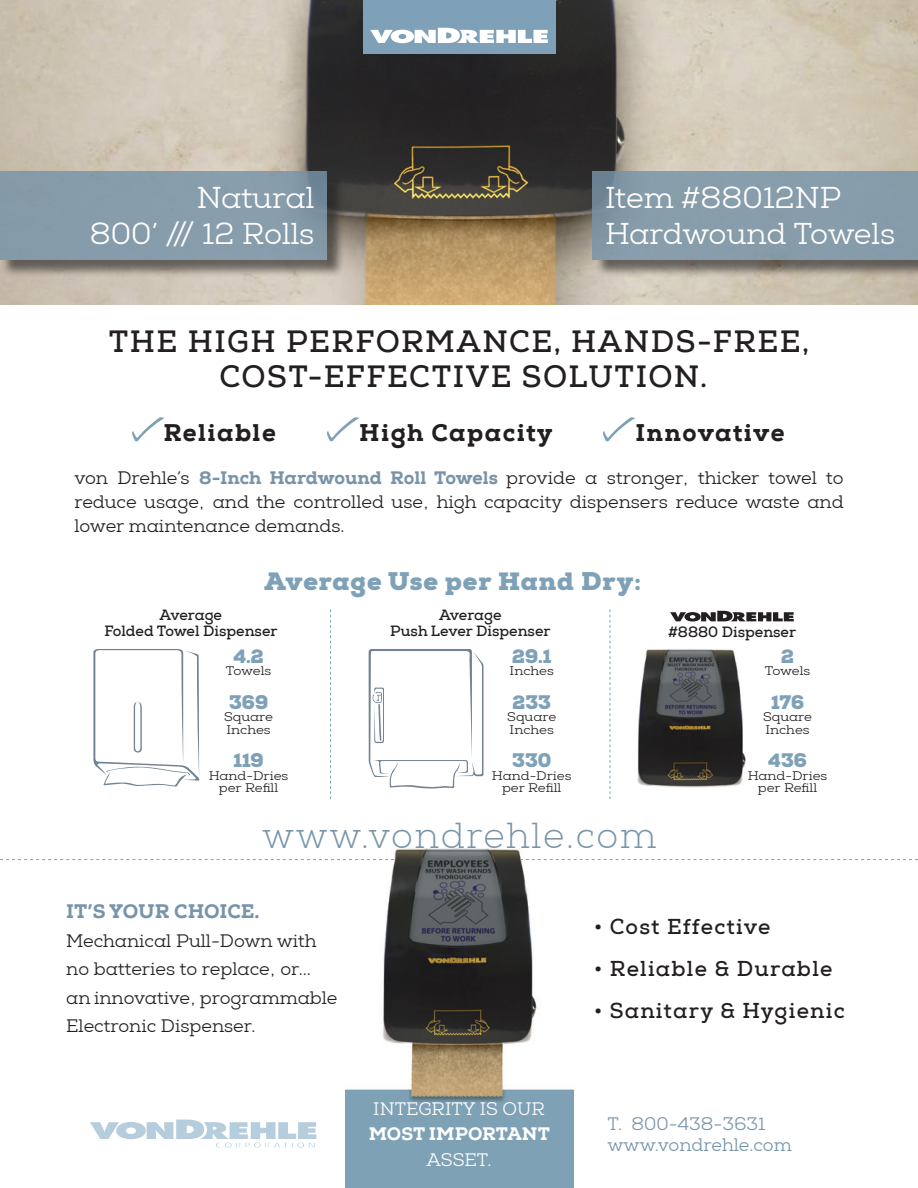
<style>
.page{position:relative;width:918px;height:1188px;background:#fff}
.page>*{position:absolute;margin:0;border:0;box-sizing:border-box;transform-origin:0 0}
.t1{font:300 36px "Nexa Slab";letter-spacing:.05em;color:#7894a9}
.t2{font:700 30px "Nexa Slab";letter-spacing:.05em;color:#231f20}
.t3{font:30px "Nexa Slab";color:#fff}
.t4{font:900 24.9px "Nexa Slab";letter-spacing:.04em;color:#7ea1b7}
.t5{font:800 24px "Nexa Slab";letter-spacing:.06em;color:#231f20}
.t6{font:700 21px "Nexa Slab";letter-spacing:.06em;color:#231f20}
.t7{font:800 19.5px "Nexa Slab";letter-spacing:-.01em;color:#7894a9}
.t8{font:900 19.05px "Nexa Slab";color:#7ea1b7}
.t9{font:18px/24px "Nexa Slab";color:#231f20}
.t10{font:18px "Nexa Slab";color:#7894a9}
.t11{font:18px "Nexa Slab";color:#fff}
.t12{font:800 18px "Nexa Slab";color:#fff}
.t13{font:700 14.55px "Nexa Slab";color:#231f20}
.t14{font:12.45px "Nexa Slab";color:#231f20;scale:1.08 1}
.s1{font-weight:800;color:#7894a9}
</style>
<div class="page">
<img style="left:0;top:0;width:918px;height:304px">
<img style="left:345px;top:849px;width:229px;height:339px">
<svg style="left:0;top:859px;width:394px;height:1px"></svg>
<svg style="left:520px;top:859px;width:398px;height:1px"></svg>
<svg style="left:90px;top:1120px;width:226px;height:28px"></svg>
<div style="left:363px;top:0;width:192px;height:54px;background:#7ea1b7"></div>
<div style="left:595px;top:173px;width:323px;height:105px;background:#231f20;opacity:.75"></div>
<div style="left:592px;top:171px;width:326px;height:88px;background:#879daa"></div>
<svg style="left:370px;top:28px;width:178px;height:15px"></svg>
<div style="left:0;top:173px;width:345px;height:105px;background:#231f20;opacity:.75"></div>
<div style="left:0;top:171px;width:327px;height:88px;background:#879cab"></div>
<svg style="left:132px;top:417px;width:33px;height:24px"></svg>
<svg style="left:327px;top:417px;width:33px;height:24px"></svg>
<svg style="left:603px;top:417px;width:33px;height:24px"></svg>
<svg style="left:330px;top:610px;width:1px;height:189px"></svg>
<svg style="left:610px;top:610px;width:1px;height:189px"></svg>
<svg style="left:93px;top:649px;width:107px;height:138px"></svg>
<svg style="left:369px;top:649px;width:115px;height:140px"></svg>
<svg style="left:670px;top:611px;width:124px;height:11px"></svg>
<img style="left:637px;top:649px;width:109px;height:139px">
<p class="t3" style="left:197px;top:179px;width:119px">Natural</p>
<p class="t3" style="left:90px;top:215px;width:226px">800’ /// 12 Rolls</p>
<p class="t3" style="left:605px;top:179px;width:238px">Item #88012NP</p>
<p class="t3" style="left:605px;top:215px;width:292px">Hardwound Towels</p>
<p class="t2" style="left:109px;top:324px;width:702px">THE HIGH PERFORMANCE, HANDS-FREE,</p>
<p class="t2" style="left:219px;top:359px;width:490px">COST-EFFECTIVE SOLUTION.</p>
<p class="t5" style="left:163px;top:418px;width:114px">Reliable</p>
<p class="t5" style="left:359px;top:418px;width:195px">High Capacity</p>
<p class="t5" style="left:636px;top:418px;width:150px">Innovative</p>
<p class="t9" style="left:74px;top:466px;width:771px;text-align:justify">von Drehle’s <span class="s1">8-Inch Hardwound Roll Towels</span> provide a stronger, thicker towel to reduce usage, and the controlled use, high capacity dispensers reduce waste and lower maintenance demands.</p>
<p class="t4" style="left:264px;top:566px;width:378px">Average Use per Hand Dry:</p>
<p class="t13" style="left:160px;top:606px;width:64px">Average</p>
<p class="t13" style="left:104px;top:622px;width:175px">Folded Towel Dispenser</p>
<p class="t8" style="left:233px;top:644px;width:32px">4.2</p>
<p class="t14" style="left:226px;top:663px;width:44px">Towels</p>
<p class="t8" style="left:229px;top:690px;width:40px">369</p>
<p class="t14" style="left:224px;top:709px;width:47px">Square</p>
<p class="t14" style="left:226px;top:722px;width:42px">Inches</p>
<p class="t8" style="left:233px;top:749px;width:32px">119</p>
<p class="t14" style="left:209px;top:768px;width:75px">Hand-Dries</p>
<p class="t14" style="left:219px;top:780px;width:57px">per Refill</p>
<p class="t13" style="left:439px;top:606px;width:64px">Average</p>
<p class="t13" style="left:390px;top:622px;width:162px">Push Lever Dispenser</p>
<p class="t8" style="left:512px;top:644px;width:41px">29.1</p>
<p class="t14" style="left:510px;top:663px;width:42px">Inches</p>
<p class="t8" style="left:513px;top:690px;width:40px">233</p>
<p class="t14" style="left:507px;top:709px;width:47px">Square</p>
<p class="t14" style="left:510px;top:722px;width:42px">Inches</p>
<p class="t8" style="left:512px;top:749px;width:41px">330</p>
<p class="t14" style="left:492px;top:768px;width:75px">Hand-Dries</p>
<p class="t14" style="left:502px;top:780px;width:57px">per Refill</p>
<p class="t1" style="left:262px;top:814px;width:396px">www.vondrehle.com</p>
<p class="t13" style="left:668px;top:623px;width:130px">#8880 Dispenser</p>
<p class="t8" style="left:781px;top:644px;width:14px">2</p>
<p class="t14" style="left:765px;top:663px;width:44px">Towels</p>
<p class="t8" style="left:771px;top:690px;width:35px">176</p>
<p class="t14" style="left:763px;top:709px;width:47px">Square</p>
<p class="t14" style="left:765px;top:722px;width:42px">Inches</p>
<p class="t8" style="left:768px;top:749px;width:40px">436</p>
<p class="t14" style="left:748px;top:768px;width:75px">Hand-Dries</p>
<p class="t14" style="left:758px;top:780px;width:57px">per Refill</p>
<p class="t7" style="left:66px;top:899px;width:195px">IT’S YOUR CHOICE.</p>
<p class="t9" style="left:66px;top:929px;width:252px">Mechanical Pull-Down with</p>
<p class="t9" style="left:66px;top:957px;width:246px">no batteries to replace, or...</p>
<p class="t9" style="left:66px;top:984px;width:273px;line-height:28.5px">an innovative, programmable<br>Electronic Dispenser.</p>
<p class="t11" style="left:373px;top:1098px;width:173px">INTEGRITY IS OUR</p>
<p class="t12" style="left:369px;top:1123px;width:183px">MOST IMPORTANT</p>
<p class="t11" style="left:427px;top:1149px;width:66px">ASSET.</p>
<p class="t6" style="left:594px;top:914px;width:178px">• Cost Effective</p>
<p class="t6" style="left:594px;top:956px;width:240px">• Reliable &amp; Durable</p>
<p class="t6" style="left:594px;top:998px;width:252px">• Sanitary &amp; Hygienic</p>
<p class="t10" style="left:608px;top:1113px;width:159px">T. 800-438-3631</p>
<p class="t10" style="left:608px;top:1134px;width:186px">www.vondrehle.com</p>
</div>
